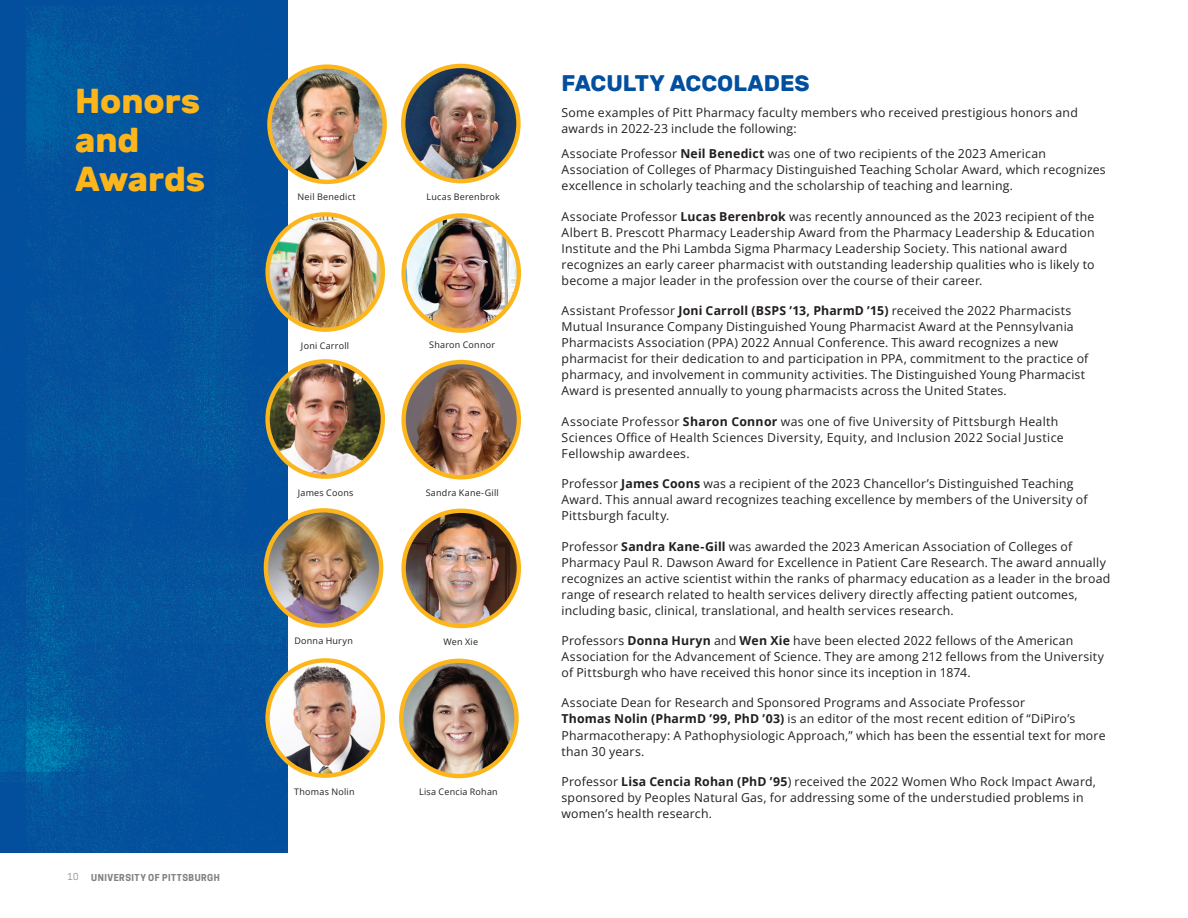
<style>
.page{position:relative;width:1188px;height:918px;background:#fff}
.page>*{position:absolute;margin:0;border:0;box-sizing:border-box;transform-origin:0 0}
.headline{font:700 34.5px/39px "Rubik";color:#fcb61c}
.headline_1{font:700 22.5px "Rubik";color:#014f9e}
.t1{font:12.3px/16px "Open Sans";letter-spacing:.015em;color:#231f20}
.t2{font:9px "Open Sans";letter-spacing:.025em;color:#231f20}
.t3{font:700 9px "Cooper Hewitt";letter-spacing:.055em;color:#808285}
.t4{font:9px "Cooper Hewitt";color:#808285}
.s1{font-weight:700}
</style>
<div class="page">
<img style="left:0;top:0;width:287px;height:852px">
<img style="left:269px;top:67px;width:116px;height:115px;border-radius:58px">
<div style="left:267px;top:64px;width:120px;height:120px;border:4px solid #fcb61c;border-radius:50%"></div>
<img style="left:403px;top:66px;width:115px;height:115px;border-radius:58px">
<div style="left:401px;top:64px;width:120px;height:119px;border:4px solid #fcb61c;border-radius:50%"></div>
<img style="left:404px;top:362px;width:115px;height:115px;border-radius:58px">
<div style="left:401px;top:360px;width:120px;height:119px;border:4px solid #fcb61c;border-radius:50%"></div>
<img style="left:266px;top:512px;width:115px;height:114px">
<div style="left:264px;top:508px;width:119px;height:120px;border:4px solid #fcb61c;border-radius:50%"></div>
<img style="left:268px;top:361px;width:112px;height:116px">
<div style="left:265px;top:359px;width:120px;height:120px;border:4px solid #fcb61c;border-radius:50%"></div>
<img style="left:268px;top:214px;width:115px;height:116px;border-radius:58px">
<div style="left:265px;top:212px;width:120px;height:120px;border:4px solid #fcb61c;border-radius:50%"></div>
<img style="left:404px;top:511px;width:115px;height:115px;border-radius:58px">
<div style="left:401px;top:509px;width:120px;height:119px;border:4px solid #fcb61c;border-radius:50%"></div>
<img style="left:268px;top:660px;width:115px;height:116px;border-radius:58px">
<div style="left:265px;top:658px;width:120px;height:120px;border:4px solid #fcb61c;border-radius:50%"></div>
<img style="left:404px;top:215px;width:115px;height:116px;border-radius:58px">
<div style="left:401px;top:213px;width:120px;height:120px;border:4px solid #fcb61c;border-radius:50%"></div>
<img style="left:401px;top:661px;width:116px;height:115px;border-radius:58px">
<div style="left:399px;top:659px;width:120px;height:119px;border:4px solid #fcb61c;border-radius:50%"></div>
<h1 class="headline" style="left:75px;top:82px;width:127px">Honors and</h1>
<h1 class="headline" style="left:75px;top:160px;width:132px">Awards</h1>
<p class="t4" style="left:68px;top:871px;width:12px">10</p>
<p class="t3" style="left:91px;top:872px;width:130px">UNIVERSITY OF PITTSBURGH</p>
<p class="t2" style="left:298px;top:191px;width:60px">Neil Benedict</p>
<p class="t2" style="left:301px;top:339px;width:50px">Joni Carroll</p>
<p class="t2" style="left:298px;top:486px;width:57px">James Coons</p>
<p class="t2" style="left:294px;top:635px;width:60px">Donna Huryn</p>
<p class="t2" style="left:294px;top:786px;width:62px">Thomas Nolin</p>
<p class="t2" style="left:426px;top:191px;width:75px">Lucas Berenbrok</p>
<p class="t2" style="left:429px;top:339px;width:67px">Sharon Connor</p>
<p class="t2" style="left:426px;top:487px;width:75px">Sandra Kane-Gill</p>
<p class="t2" style="left:443px;top:636px;width:36px">Wen Xie</p>
<p class="t2" style="left:419px;top:786px;width:80px">Lisa Cencia Rohan</p>
<h2 class="headline_1" style="left:562px;top:70px;width:250px">FACULTY ACCOLADES</h2>
<p class="t1" style="left:562px;top:104px;width:518px">Some examples of Pitt Pharmacy faculty members who received prestigious honors and awards in 2022-23 include the following:</p>
<p class="t1" style="left:562px;top:145px;width:546px">Associate Professor <span class="s1">Neil Benedict</span> was one of two recipients of the 2023 American<br>Association of Colleges of Pharmacy Distinguished Teaching Scholar Award, which recognizes excellence in scholarly teaching and the scholarship of teaching and learning.</p>
<p class="t1" style="left:562px;top:208px;width:535px">Associate Professor <span class="s1">Lucas Berenbrok</span> was recently announced as the 2023 recipient of the Albert B. Prescott Pharmacy Leadership Award from the Pharmacy Leadership &amp; Education Institute and the Phi Lambda Sigma Pharmacy Leadership Society. This national award recognizes an early career pharmacist with outstanding leadership qualities who is likely to become a major leader in the profession over the course of their career.</p>
<p class="t1" style="left:562px;top:302px;width:528px">Assistant Professor <span class="s1">Joni Carroll (BSPS ’13, PharmD ’15)</span> received the 2022 Pharmacists Mutual Insurance Company Distinguished Young Pharmacist Award at the Pennsylvania Pharmacists Association (PPA) 2022 Annual Conference. This award recognizes a new pharmacist for their dedication to and participation in PPA, commitment to the practice of pharmacy, and involvement in community activities. The Distinguished Young Pharmacist Award is presented annually to young pharmacists across the United States.</p>
<p class="t1" style="left:562px;top:413px;width:504px">Associate Professor <span class="s1">Sharon Connor</span> was one of five University of Pittsburgh Health<br>Sciences Office of Health Sciences Diversity, Equity, and Inclusion 2022 Social Justice<br>Fellowship awardees.</p>
<p class="t1" style="left:562px;top:475px;width:527px">Professor <span class="s1">James Coons</span> was a recipient of the 2023 Chancellor’s Distinguished Teaching<br>Award. This annual award recognizes teaching excellence by members of the University of<br>Pittsburgh faculty.</p>
<p class="t1" style="left:562px;top:538px;width:550px">Professor <span class="s1">Sandra Kane-Gill</span> was awarded the 2023 American Association of Colleges of Pharmacy Paul R. Dawson Award for Excellence in Patient Care Research. The award annually recognizes an active scientist within the ranks of pharmacy education as a leader in the broad range of research related to health services delivery directly affecting patient outcomes, including basic, clinical, translational, and health services research.</p>
<p class="t1" style="left:562px;top:632px;width:544px">Professors <span class="s1">Donna Huryn</span> and <span class="s1">Wen Xie</span> have been elected 2022 fellows of the American<br>Association for the Advancement of Science. They are among 212 fellows from the University of Pittsburgh who have received this honor since its inception in 1874.</p>
<p class="t1" style="left:562px;top:695px;width:546px">Associate Dean for Research and Sponsored Programs and Associate Professor<br><span class="s1">Thomas Nolin (PharmD ’99, PhD ’03)</span> is an editor of the most recent edition of “DiPiro’s Pharmacotherapy: A Pathophysiologic Approach,” which has been the essential text for more than 30 years.</p>
<p class="t1" style="left:562px;top:773px;width:536px">Professor <span class="s1">Lisa Cencia Rohan (PhD ’95</span>) received the 2022 Women Who Rock Impact Award, sponsored by Peoples Natural Gas, for addressing some of the understudied problems in women’s health research.</p>
</div>
